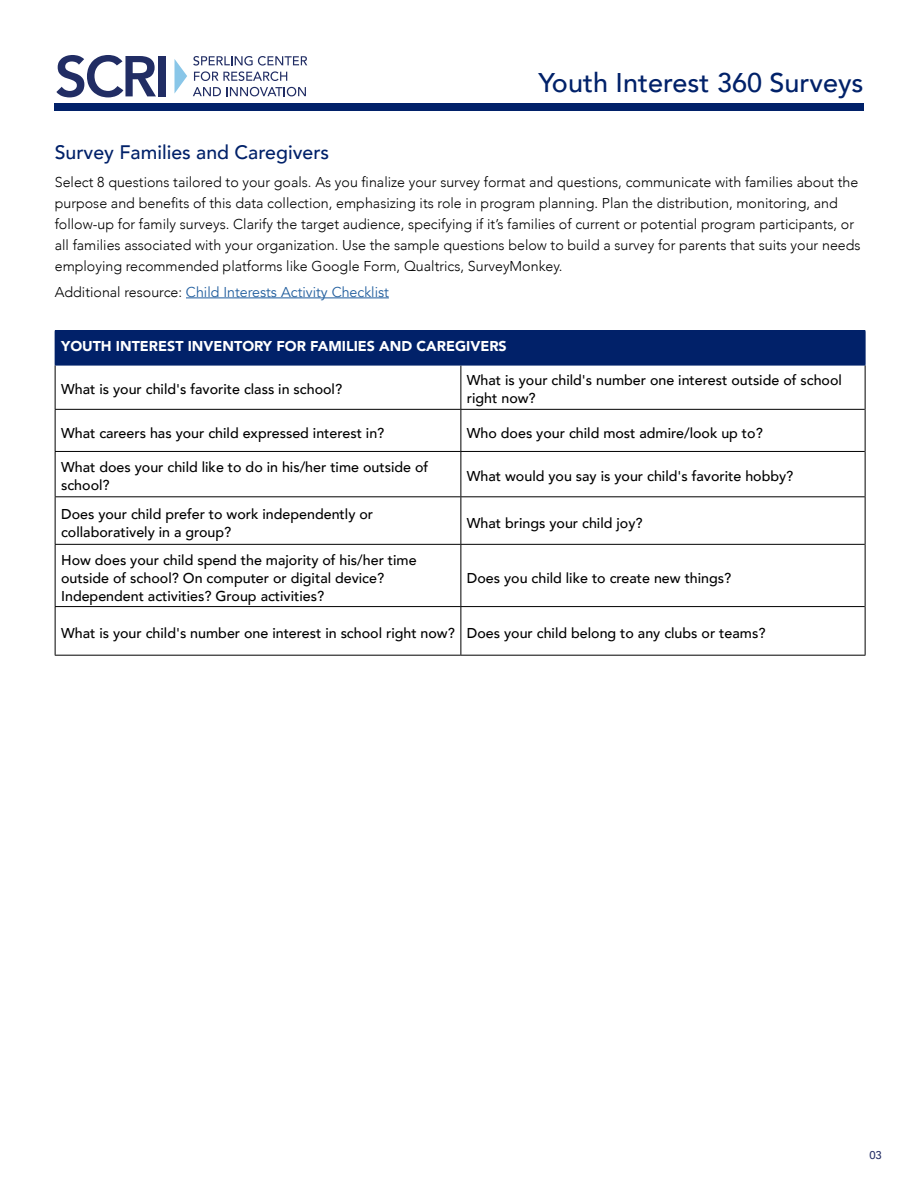
<style>
.page{position:relative;width:918px;height:1188px;background:#fff}
.page>*{position:absolute;margin:0;border:0;box-sizing:border-box;transform-origin:0 0}
.t1{font:500 27px "Avenir";color:#012169}
.t2{font:500 19.5px "Avenir";color:#012169}
.t3{font:500 14.25px/18px "Avenir";color:#000}
.t4{font:300 14.25px/21px "Avenir";color:#000}
.t5{font:14.25px "Avenir";color:#215e9e}
.t6{font:900 14.25px "Avenir";color:#fff}
.t7{font:500 11.25px "Avenir";color:#222c65}
.s1{font-weight:300;color:#000}
</style>
<div class="page">
<div style="left:54px;top:103px;width:810px;height:8px;background:#012169"></div>
<svg style="left:174px;top:59px;width:13px;height:35px"></svg>
<svg style="left:56px;top:55px;width:100px;height:42px"></svg>
<div style="left:158px;top:56px;width:8px;height:40px;background:#212d64"></div>
<svg style="left:193px;top:56px;width:114px;height:25px"></svg>
<svg style="left:193px;top:87px;width:113px;height:9px"></svg>
<div style="left:55px;top:331px;width:810px;height:34px;background:#012169"></div>
<svg style="left:56px;top:366px;width:809px;height:289px"></svg>
<hr style="left:55px;top:365px;width:1px;height:44px;background:#000">
<hr style="left:55px;top:409px;width:406px;height:1px;background:#000">
<hr style="left:55px;top:410px;width:1px;height:41px;background:#000">
<hr style="left:461px;top:409px;width:404px;height:1px;background:#000">
<hr style="left:460px;top:410px;width:1px;height:41px;background:#000">
<hr style="left:55px;top:451px;width:406px;height:1px;background:#000">
<hr style="left:55px;top:452px;width:1px;height:44px;background:#000">
<hr style="left:461px;top:451px;width:404px;height:1px;background:#000">
<hr style="left:460px;top:452px;width:1px;height:44px;background:#000">
<hr style="left:55px;top:496px;width:406px;height:1px;background:#000">
<hr style="left:55px;top:497px;width:1px;height:47px;background:#000">
<hr style="left:461px;top:496px;width:404px;height:1px;background:#000">
<hr style="left:460px;top:497px;width:1px;height:47px;background:#000">
<hr style="left:55px;top:544px;width:406px;height:1px;background:#000">
<hr style="left:55px;top:545px;width:1px;height:61px;background:#000">
<hr style="left:461px;top:544px;width:404px;height:1px;background:#000">
<hr style="left:460px;top:545px;width:1px;height:61px;background:#000">
<hr style="left:55px;top:606px;width:406px;height:1px;background:#000">
<hr style="left:55px;top:607px;width:1px;height:48px;background:#000">
<hr style="left:461px;top:606px;width:404px;height:1px;background:#000">
<hr style="left:460px;top:607px;width:1px;height:48px;background:#000">
<hr style="left:55px;top:655px;width:406px;height:1px;background:#000">
<hr style="left:461px;top:655px;width:405px;height:1px;background:#000">
<hr style="left:460px;top:365px;width:1px;height:44px;background:#000">
<hr style="left:865px;top:365px;width:1px;height:44px;background:#000">
<hr style="left:865px;top:409px;width:1px;height:42px;background:#000">
<hr style="left:865px;top:451px;width:1px;height:46px;background:#000">
<hr style="left:865px;top:497px;width:1px;height:47px;background:#000">
<hr style="left:865px;top:544px;width:1px;height:63px;background:#000">
<hr style="left:865px;top:607px;width:1px;height:48px;background:#000">
<hr style="left:55px;top:330px;width:406px;height:1px;background:#012169">
<hr style="left:461px;top:330px;width:405px;height:1px;background:#012169">
<hr style="left:55px;top:365px;width:406px;height:1px;background:#012169">
<hr style="left:461px;top:365px;width:405px;height:1px;background:#012169">
<hr style="left:865px;top:331px;width:1px;height:34px;background:#012169">
<hr style="left:186px;top:298px;width:203px;height:1px;background:#215e9e">
<h1 class="t1" style="left:538px;top:59px;width:327px">Youth Interest 360 Surveys</h1>
<h2 class="t2" style="left:55px;top:135px;width:276px">Survey Families and Caregivers</h2>
<p class="t4" style="left:55px;top:171px;width:807px">Select 8 questions tailored to your goals. As you finalize your survey format and questions, communicate with families about the purpose and benefits of this data collection, emphasizing its role in program planning. Plan the distribution, monitoring, and follow-up for family surveys. Clarify the target audience, specifying if it’s families of current or potential program participants, or all families associated with your organization. Use the sample questions below to build a survey for parents that suits your needs employing recommended platforms like Google Form, Qualtrics, SurveyMonkey.</p>
<p class="t5" style="left:55px;top:283px;width:336px"><span class="s1">Additional resource:</span> Child Interests Activity Checklist</p>
<p class="t6" style="left:61px;top:334px;width:447px">YOUTH INTEREST INVENTORY FOR FAMILIES AND CAREGIVERS</p>
<p class="t3" style="left:61px;top:380px;width:283px">What is your child's favorite class in school?</p>
<p class="t3" style="left:467px;top:371px;width:377px">What is your child's number one interest outside of school right now?</p>
<p class="t3" style="left:61px;top:423px;width:325px">What careers has your child expressed interest in?</p>
<p class="t3" style="left:467px;top:423px;width:297px">Who does your child most admire/look up to?</p>
<p class="t3" style="left:61px;top:458px;width:369px">What does your child like to do in his/her time outside of school?</p>
<p class="t3" style="left:467px;top:467px;width:328px">What would you say is your child's favorite hobby?</p>
<p class="t3" style="left:61px;top:504px;width:314px">Does your child prefer to work independently or collaboratively in a group?</p>
<p class="t3" style="left:467px;top:513px;width:177px">What brings your child joy?</p>
<p class="t3" style="left:61px;top:550px;width:357px">How does your child spend the majority of his/her time outside of school? On computer or digital device?<br>Independent activities? Group activities?</p>
<p class="t3" style="left:467px;top:568px;width:266px">Does you child like to create new things?</p>
<p class="t3" style="left:61px;top:623px;width:706px">What is your child's number one interest in school right now? Does your child belong to any clubs or teams?</p>
<p class="t7" style="left:869px;top:1145px;width:14px">03</p>
</div>
